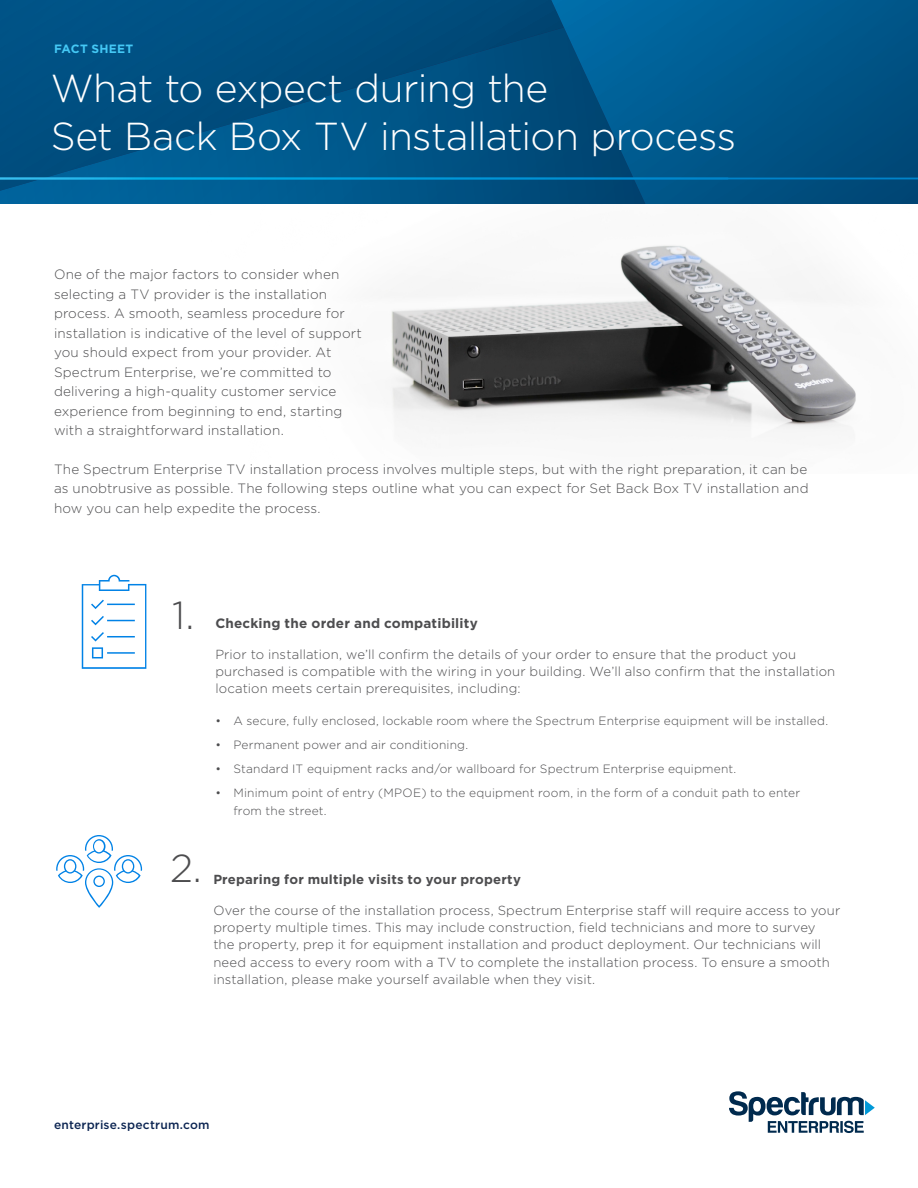
<style>
.page{position:relative;width:918px;height:1188px;background:#fff}
.page>*{position:absolute;margin:0;border:0;box-sizing:border-box;transform-origin:0 0}
.t1{font:300 39px/48px "Gotham";letter-spacing:-.015em;color:#fff}
.t2{font:300 39px "Gotham";color:#4d4d4f}
.t3{font:300 13.5px/19.5px "Gotham";letter-spacing:.01em;color:#4d4d4f}
.t4{font:700 13.5px "Gotham";letter-spacing:.015em;color:#4d4d4f}
.t5{font:300 13.2px/17.2px "Gotham";letter-spacing:.01em;color:#4d4d4f}
.t6{font:700 13.2px "Gotham";letter-spacing:.015em;color:#4d4d4f}
.t7{font:300 12px/18px "Gotham";letter-spacing:.015em;color:#4d4d4f}
.t8{font:500 12px "Gotham";letter-spacing:.02em;color:#0c2552}
.t9{font:700 12px "Gotham";letter-spacing:.025em;color:#44c8f5}
</style>
<div class="page">
<svg style="left:0;top:0;width:918px;height:204px;background:#005386"></svg>
<hr style="left:0;top:178px;width:918px;height:1px;background:#fff">
<svg style="left:729px;top:1091px;width:146px;height:42px"></svg>
<img style="left:386px;top:245px;width:470px;height:187px">
<svg style="left:56px;top:835px;width:86px;height:73px"></svg>
<svg style="left:82px;top:575px;width:64px;height:94px"></svg>
<p class="t9" style="left:54px;top:40px;width:81px">FACT SHEET</p>
<h1 class="t1" style="left:51px;top:63px;width:687px">What to expect during the<br>Set Back Box TV installation process</h1>
<p class="t3" style="left:54px;top:264px;width:310px">One of the major factors to consider when selecting a TV provider is the installation process. A smooth, seamless procedure for installation is indicative of the level of support you should expect from your provider. At Spectrum Enterprise, we’re committed to delivering a high-quality customer service experience from beginning to end, starting with a straightforward installation.</p>
<p class="t3" style="left:54px;top:459px;width:756px;text-align:justify">The Spectrum Enterprise TV installation process involves multiple steps, but with the right preparation, it can be as unobtrusive as possible. The following steps outline what you can expect for Set Back Box TV installation and how you can help expedite the process.</p>
<h1 class="t2" style="left:172px;top:591px;width:24px">1.</h1>
<p class="t4" style="left:215px;top:614px;width:264px">Checking the order and compatibility</p>
<p class="t5" style="left:215px;top:645px;width:621px">Prior to installation, we’ll confirm the details of your order to ensure that the product you purchased is compatible with the wiring in your building. We’ll also confirm that the installation location meets certain prerequisites, including:</p>
<p class="t7" style="left:215px;top:711px;width:614px">• A secure, fully enclosed, lockable room where the Spectrum Enterprise equipment will be installed.</p>
<p class="t7" style="left:215px;top:735px;width:254px">• Permanent power and air conditioning.</p>
<p class="t7" style="left:215px;top:759px;width:522px">• Standard IT equipment racks and/or wallboard for Spectrum Enterprise equipment.</p>
<p class="t7" style="left:233px;top:783px;width:568px;text-indent:-18px">• Minimum point of entry (MPOE) to the equipment room, in the form of a conduit path to enter from the street.</p>
<h1 class="t2" style="left:170px;top:844px;width:33px">2.</h1>
<p class="t6" style="left:213px;top:871px;width:309px">Preparing for multiple visits to your property</p>
<p class="t5" style="left:213px;top:901px;width:628px">Over the course of the installation process, Spectrum Enterprise staff will require access to your property multiple times. This may include construction, field technicians and more to survey<br>the property, prep it for equipment installation and product deployment. Our technicians will need access to every room with a TV to complete the installation process. To ensure a smooth installation, please make yourself available when they visit.</p>
<p class="t8" style="left:54px;top:1117px;width:157px">enterprise.spectrum.com</p>
</div>
